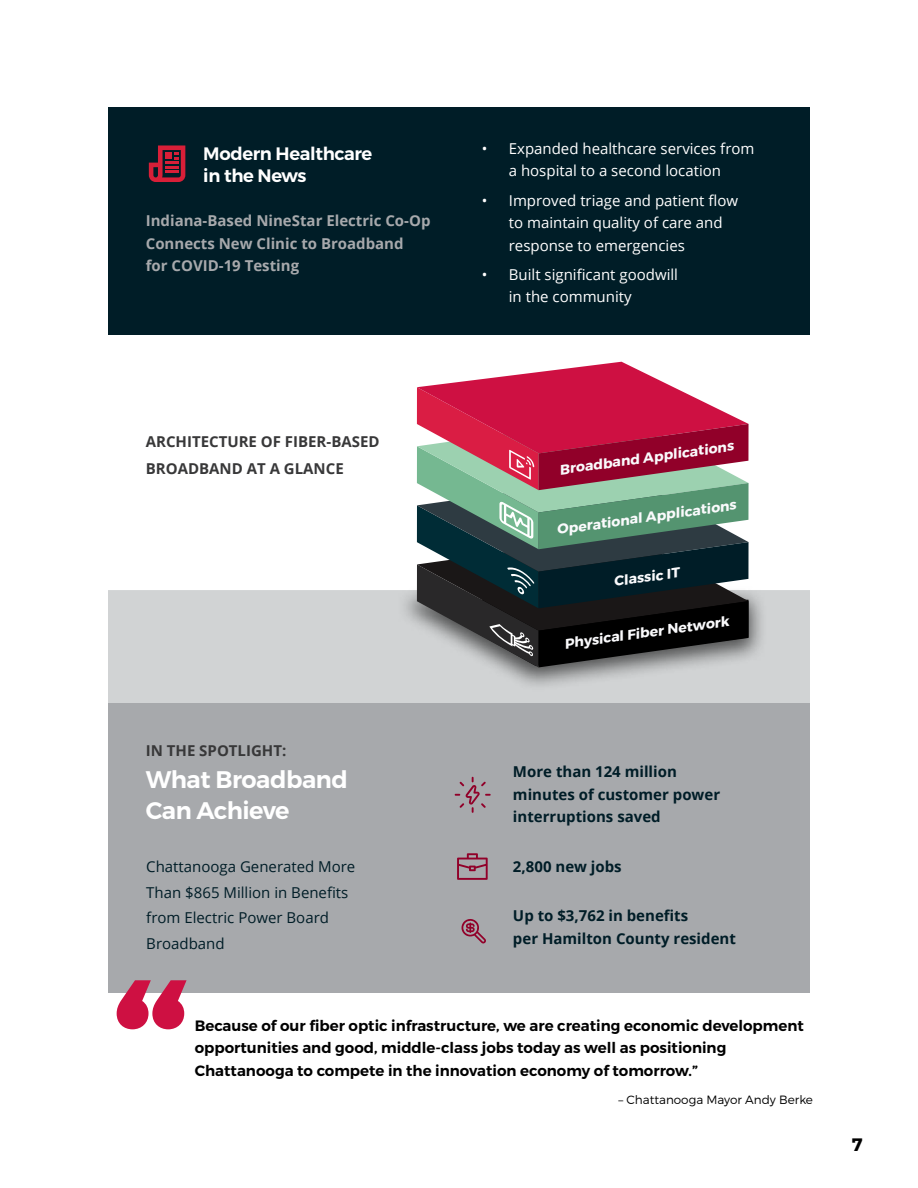
<style>
.page{position:relative;width:918px;height:1188px;background:#fff}
.page>*{position:absolute;margin:0;border:0;box-sizing:border-box;transform-origin:0 0}
.t1{font:600 24px/31.5px "Montserrat";letter-spacing:-.02em;color:#fff}
.t2{font:600 18px/22.5px "Montserrat";letter-spacing:-.02em;color:#fff}
.t3{font:700 18px "Montserrat";color:#000}
.t4{font:600 15px/22.5px "Montserrat";color:#000}
.t5{font:15px/22.5px "Open Sans";color:#fff}
.t6{font:700 15px/22.5px "Open Sans";color:#001d27}
.t7{font:15px/25.5px "Open Sans";color:#001d27}
.t8{font:700 15px/22.5px "Open Sans";color:#a7a9ac}
.t9{font:700 15px/27px "Open Sans";color:#383839}
.t10{font:700 13.8px "Montserrat";color:#fafafc}
.t11{font:300 12px "Montserrat";color:#000}
</style>
<div class="page">
<div style="left:108px;top:590px;width:702px;height:114px;background:#d1d3d4"></div>
<div style="left:396px;top:585px;width:371px;height:107px;background:#000;opacity:.62"></div>
<svg style="left:417px;top:362px;width:332px;height:305px;background:#75535b"></svg>
<div style="left:108px;top:704px;width:702px;height:289px;background:#a7a9ac"></div>
<svg style="left:461px;top:919px;width:25px;height:24px"></svg>
<svg style="left:455px;top:777px;width:36px;height:36px"></svg>
<svg style="left:457px;top:853px;width:31px;height:27px"></svg>
<svg style="left:117px;top:980px;width:70px;height:49px"></svg>
<div style="left:108px;top:107px;width:702px;height:227px;background:#001d27"></div>
<svg style="left:149px;top:145px;width:36px;height:37px"></svg>
<p class="t2" style="left:203px;top:142px;width:171px">Modern Healthcare in the News</p>
<p class="t8" style="left:146px;top:209px;width:286px">Indiana-Based NineStar Electric Co-Op<br>Connects New Clinic to Broadband<br>for COVID-19 Testing</p>
<p class="t5" style="left:482px;top:137px;width:274px;text-align:center">• Expanded healthcare services from a hospital to a second location</p>
<p class="t5" style="left:509px;top:188px;width:231px;text-indent:-27px">• Improved triage and patient flow to maintain quality of care and response to emergencies</p>
<p class="t5" style="left:509px;top:263px;width:171px;text-indent:-27px">• Built significant goodwill in the community</p>
<p class="t9" style="left:146px;top:428px;width:235px">ARCHITECTURE OF FIBER-BASED<br>BROADBAND AT A GLANCE</p>
<p class="t10" style="left:558px;top:461px;width:177px;rotate:-8deg">Broadband Applications</p>
<p class="t10" style="left:556px;top:521px;width:182px;rotate:-8deg">Operational Applications</p>
<p class="t10" style="left:613px;top:573px;width:68px;rotate:-8deg">Classic IT</p>
<p class="t10" style="left:563px;top:635px;width:167px;rotate:-8deg">Physical Fiber Network</p>
<p class="t9" style="left:146px;top:737px;width:142px">IN THE SPOTLIGHT:</p>
<h1 class="t1" style="left:146px;top:764px;width:204px">What Broadband<br>Can Achieve</h1>
<p class="t7" style="left:146px;top:854px;width:211px">Chattanooga Generated More<br>Than $865 Million in Benefits from Electric Power Board<br>Broadband</p>
<p class="t6" style="left:513px;top:760px;width:209px">More than 124 million minutes of customer power interruptions saved</p>
<p class="t6" style="left:513px;top:855px;width:110px">2,800 new jobs</p>
<p class="t6" style="left:513px;top:904px;width:224px">Up to $3,762 in benefits<br>per Hamilton County resident</p>
<p class="t4" style="left:195px;top:1014px;width:611px">Because of our fiber optic infrastructure, we are creating economic development opportunities and good, middle-class jobs today as well as positioning<br>Chattanooga to compete in the innovation economy of tomorrow.”</p>
<p class="t11" style="left:618px;top:1093px;width:196px">– Chattanooga Mayor Andy Berke</p>
<p class="t3" style="left:852px;top:1134px;width:12px">7</p>
</div>
